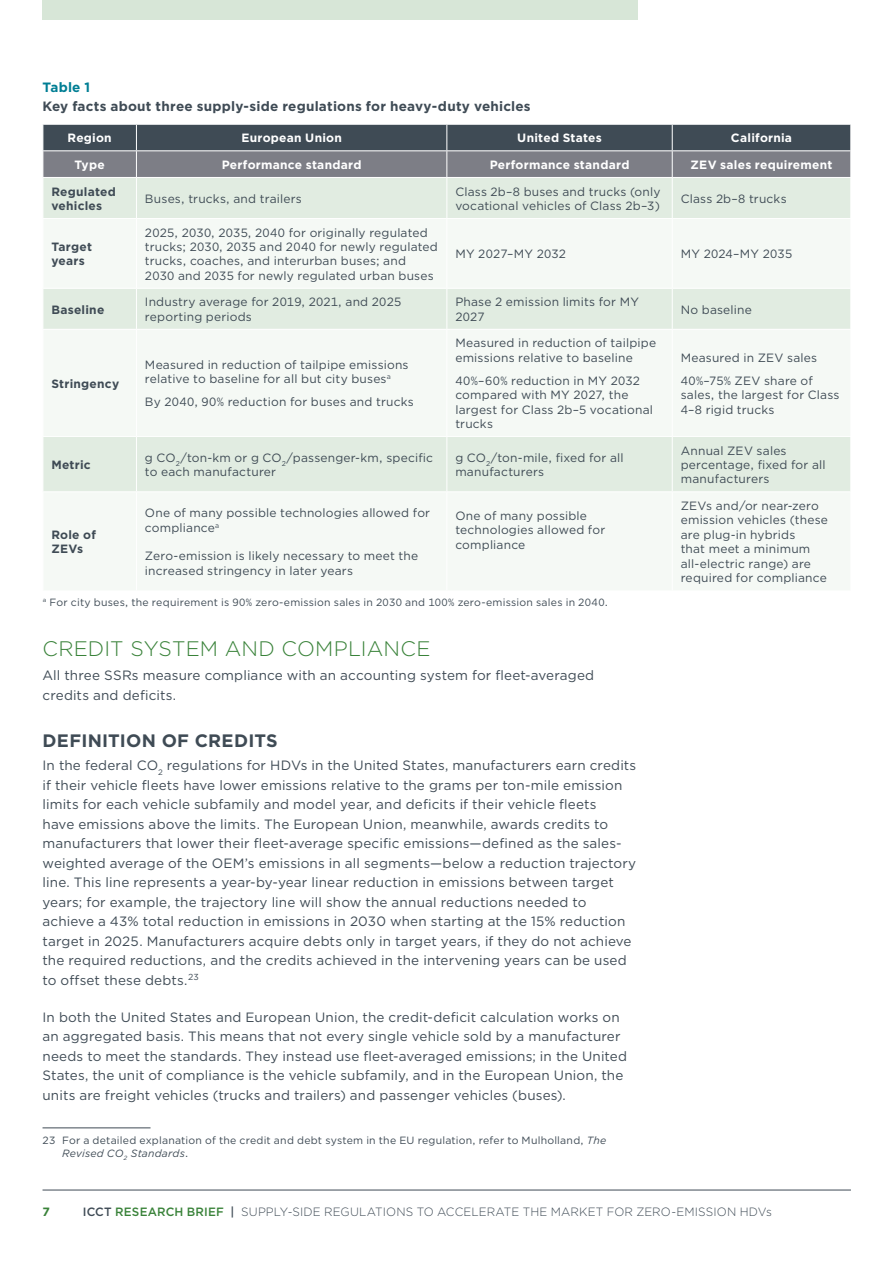
<style>
.page{position:relative;width:893px;height:1263px;background:#fff}
.page>*{position:absolute;margin:0;border:0;box-sizing:border-box;transform-origin:0 0}
.Heading_1{font:300 21px "Gotham";letter-spacing:.01em;color:#398239}
.Heading_2{font:700 18px "Gotham";letter-spacing:.015em;color:#3f4b55}
.Body_Copy{font:13.5px/19.5px "Gotham";letter-spacing:.01em;color:#3f4b55}
.Figure___Table_title{font:700 13.5px "Gotham";letter-spacing:.015em;color:#3f4b55}
.Figure___Table_number{font:700 13.5px "Gotham";letter-spacing:.015em;color:#007e94}
.Table_Body{font:12px/14.4px "Gotham";letter-spacing:.015em;color:#3f4b55}
.Table_Category{font:700 12px "Gotham";letter-spacing:.02em;color:#fff}
.t1{font:300 12px "Gotham";letter-spacing:.01em;color:#3f4b55}
.Table_Left_Col{font:700 12px/14.4px "Gotham";letter-spacing:.02em;color:#3f4b55}
.t2{font:700 12px "Gotham";color:#398239}
.Footnote{font:10.5px/12.6px "Gotham";letter-spacing:.02em;color:#3f4b55}
.Table_Note{font:10.5px "Gotham";letter-spacing:.02em;color:#3f4b55}
.s1{font-style:italic}
.s2{font-weight:500}
.s3{font-weight:500;color:#398239}
</style>
<div class="page">
<hr style="left:43px;top:1190px;width:808px;height:1px;background:#3f4b55">
<div style="left:43px;top:0;width:595px;height:20px;background:#d7e6d7"></div>
<div style="left:44px;top:178px;width:806px;height:40px;background:#e1ece1"></div>
<svg style="left:44px;top:289px;width:806px;height:202px;fill:#f5f9f5"></svg>
<hr style="left:446px;top:178px;width:1px;height:40px;background:#fff">
<hr style="left:672px;top:178px;width:1px;height:40px;background:#fff">
<hr style="left:446px;top:289px;width:1px;height:40px;background:#fff">
<hr style="left:672px;top:289px;width:1px;height:40px;background:#fff">
<hr style="left:43px;top:329px;width:93px;height:1px;background:#fff">
<hr style="left:136px;top:329px;width:311px;height:1px;background:#fff">
<hr style="left:447px;top:329px;width:225px;height:1px;background:#fff">
<hr style="left:446px;top:330px;width:1px;height:106px;background:#fff">
<hr style="left:672px;top:329px;width:179px;height:1px;background:#fff">
<hr style="left:672px;top:330px;width:1px;height:106px;background:#fff">
<hr style="left:43px;top:436px;width:93px;height:1px;background:#fff">
<hr style="left:136px;top:436px;width:311px;height:1px;background:#fff">
<hr style="left:447px;top:436px;width:225px;height:1px;background:#fff">
<hr style="left:446px;top:437px;width:1px;height:54px;background:#fff">
<hr style="left:672px;top:436px;width:179px;height:1px;background:#fff">
<hr style="left:672px;top:437px;width:1px;height:54px;background:#fff">
<svg style="left:43px;top:124px;width:808px;height:53px;background:#646a73"></svg>
<hr style="left:136px;top:178px;width:1px;height:40px;background:#fff">
<hr style="left:136px;top:289px;width:1px;height:40px;background:#fff">
<hr style="left:136px;top:330px;width:1px;height:106px;background:#fff">
<hr style="left:136px;top:437px;width:1px;height:54px;background:#fff">
<hr style="left:43px;top:1127px;width:108px;height:1px;background:#3f4b55">
<p class="Figure___Table_number" style="left:43px;top:78px;width:49px">Table 1</p>
<p class="Figure___Table_title" style="left:43px;top:97px;width:490px">Key facts about three supply-side regulations for heavy-duty vehicles</p>
<p class="Table_Category" style="left:68px;top:130px;width:46px">Region</p>
<p class="Table_Category" style="left:241px;top:130px;width:102px">European Union</p>
<p class="Table_Category" style="left:517px;top:130px;width:86px">United States</p>
<p class="Table_Category" style="left:731px;top:130px;width:63px">California</p>
<p class="Table_Category" style="left:75px;top:157px;width:32px">Type</p>
<p class="Table_Category" style="left:222px;top:157px;width:141px">Performance standard</p>
<p class="Table_Category" style="left:490px;top:157px;width:141px">Performance standard</p>
<p class="Table_Category" style="left:690px;top:157px;width:143px">ZEV sales requirement</p>
<p class="Table_Left_Col" style="left:51px;top:184px;width:66px">Regulated vehicles</p>
<p class="Table_Body" style="left:145px;top:191px;width:158px">Buses, trucks, and trailers</p>
<p class="Table_Body" style="left:455px;top:184px;width:207px">Class 2b–8 buses and trucks (only vocational vehicles of Class 2b–3)</p>
<p class="Table_Body" style="left:681px;top:191px;width:107px">Class 2b–8 trucks</p>
<p class="Table_Left_Col" style="left:51px;top:239px;width:42px">Target years</p>
<p class="Table_Body" style="left:145px;top:225px;width:294px">2025, 2030, 2035, 2040 for originally regulated trucks; 2030, 2035 and 2040 for newly regulated trucks, coaches, and interurban buses; and 2030 and 2035 for newly regulated urban buses</p>
<p class="Table_Body" style="left:455px;top:246px;width:112px">MY 2027–MY 2032</p>
<p class="Table_Body" style="left:681px;top:246px;width:113px">MY 2024–MY 2035</p>
<p class="Table_Left_Col" style="left:51px;top:302px;width:54px">Baseline</p>
<p class="Table_Body" style="left:145px;top:295px;width:258px">Industry average for 2019, 2021, and 2025 reporting periods</p>
<p class="Table_Body" style="left:455px;top:295px;width:185px">Phase 2 emission limits for MY<br>2027</p>
<p class="Table_Body" style="left:681px;top:302px;width:73px">No baseline</p>
<p class="Table_Left_Col" style="left:51px;top:376px;width:69px">Stringency</p>
<p class="Table_Body" style="left:145px;top:357px;width:265px">Measured in reduction of tailpipe emissions relative to baseline for all but city buses<sup>a</sup></p>
<p class="Table_Body" style="left:145px;top:395px;width:270px">By 2040, 90% reduction for buses and trucks</p>
<p class="Table_Body" style="left:455px;top:336px;width:202px">Measured in reduction of tailpipe emissions relative to baseline</p>
<p class="Table_Body" style="left:455px;top:373px;width:199px">40%–60% reduction in MY 2032 compared with MY 2027, the largest for Class 2b–5 vocational trucks</p>
<p class="Table_Body" style="left:681px;top:350px;width:138px">Measured in ZEV sales</p>
<p class="Table_Body" style="left:681px;top:373px;width:160px">40%–75% ZEV share of sales, the largest for Class<br>4–8 rigid trucks</p>
<p class="Table_Left_Col" style="left:51px;top:457px;width:41px">Metric</p>
<p class="Table_Body" style="left:145px;top:450px;width:290px">g CO<sub>2</sub>/ton-km or g CO<sub>2</sub>/passenger-km, specific to each manufacturer</p>
<p class="Table_Body" style="left:455px;top:450px;width:170px">g CO<sub>2</sub>/ton-mile, fixed for all manufacturers</p>
<p class="Table_Body" style="left:681px;top:443px;width:146px">Annual ZEV sales percentage, fixed for all manufacturers</p>
<p class="Table_Body" style="left:455px;top:508px;width:151px">One of many possible technologies allowed for compliance</p>
<p class="Table_Body" style="left:681px;top:498px;width:149px">ZEVs and/or near-zero emission vehicles (these are plug-in hybrids<br>that meet a minimum all-electric range) are required for compliance</p>
<p class="Table_Note" style="left:43px;top:595px;width:566px"><sup>a</sup> For city buses, the requirement is 90% zero-emission sales in 2030 and 100% zero-emission sales in 2040.</p>
<p class="Heading_1" style="left:43px;top:636px;width:389px">CREDIT SYSTEM AND COMPLIANCE</p>
<p class="Body_Copy" style="left:43px;top:665px;width:553px">All three SSRs measure compliance with an accounting system for fleet-averaged credits and deficits.</p>
<p class="Heading_2" style="left:43px;top:728px;width:237px">DEFINITION OF CREDITS</p>
<p class="Body_Copy" style="left:43px;top:756px;width:595px">In the federal CO<sub>2</sub> regulations for HDVs in the United States, manufacturers earn credits if their vehicle fleets have lower emissions relative to the grams per ton-mile emission limits for each vehicle subfamily and model year, and deficits if their vehicle fleets<br>have emissions above the limits. The European Union, meanwhile, awards credits to manufacturers that lower their fleet-average specific emissions—defined as the sales&shy;weighted average of the OEM’s emissions in all segments—below a reduction trajectory line. This line represents a year-by-year linear reduction in emissions between target years; for example, the trajectory line will show the annual reductions needed to achieve a 43% total reduction in emissions in 2030 when starting at the 15% reduction target in 2025. Manufacturers acquire debts only in target years, if they do not achieve the required reductions, and the credits achieved in the intervening years can be used to offset these debts.<sup>23</sup></p>
<p class="Body_Copy" style="left:43px;top:1007px;width:586px">In both the United States and European Union, the credit-deficit calculation works on an aggregated basis. This means that not every single vehicle sold by a manufacturer needs to meet the standards. They instead use fleet-averaged emissions; in the United States, the unit of compliance is the vehicle subfamily, and in the European Union, the units are freight vehicles (trucks and trailers) and passenger vehicles (buses).</p>
<p class="Footnote" style="left:62px;top:1134px;width:546px;text-indent:-20px">23 For a detailed explanation of the credit and debt system in the EU regulation, refer to Mulholland, <span class="s1">The<br>Revised CO</span><sub>2</sub> <span class="s1">Standards</span>.</p>
<p class="Table_Body" style="left:145px;top:505px;width:287px">One of many possible technologies allowed for compliance<sup>a</sup></p>
<p class="Table_Body" style="left:145px;top:549px;width:275px">Zero-emission is likely necessary to meet the increased stringency in later years</p>
<p class="Table_Left_Col" style="left:51px;top:527px;width:46px">Role of<br>ZEVs</p>
<p class="t2" style="left:43px;top:1203px;width:9px">7</p>
<p class="t1" style="left:83px;top:1204px;width:690px"><span class="s2">ICCT</span> <span class="s3">RESEARCH BRIEF</span> <span class="s2">|</span> SUPPLY-SIDE REGULATIONS TO ACCELERATE THE MARKET FOR ZERO-EMISSION HDVs</p>
</div>
